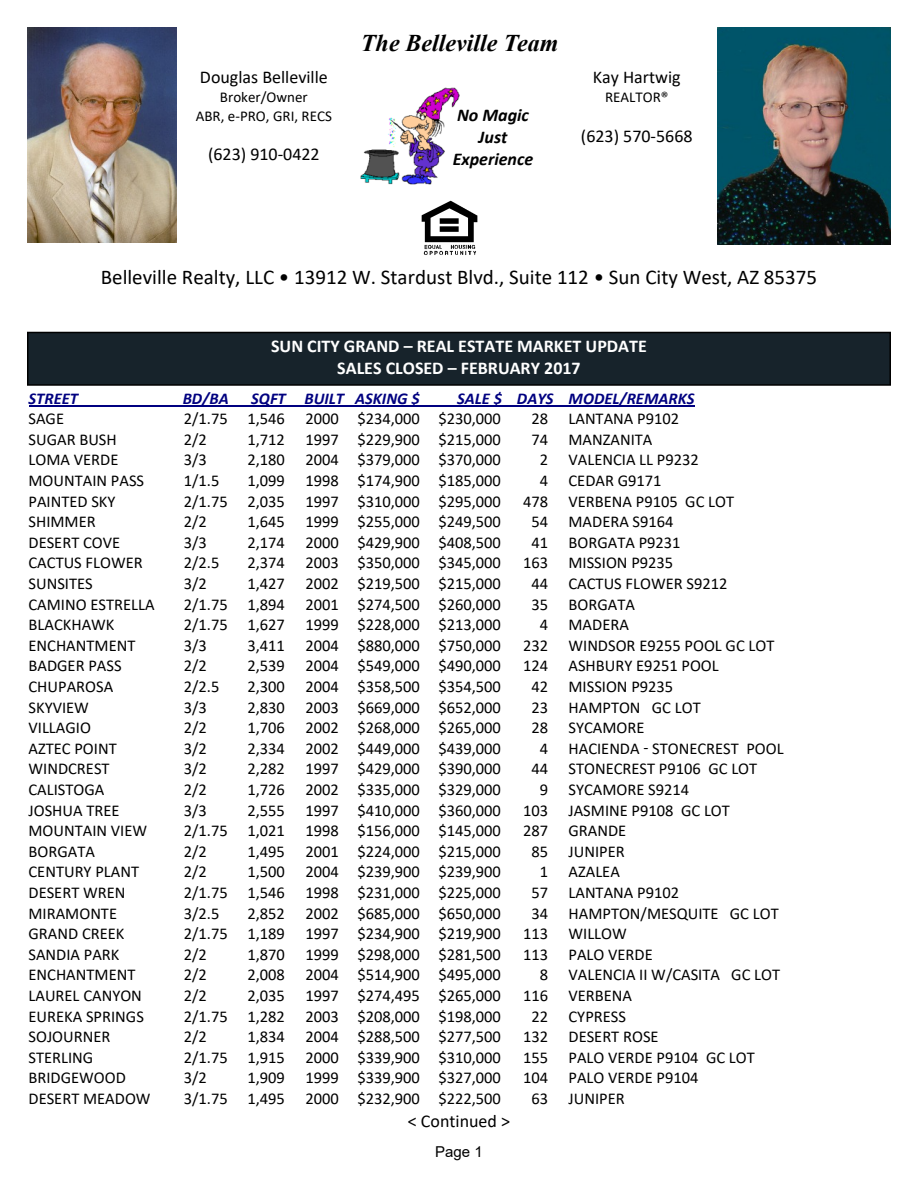
<style>
.page{position:relative;width:918px;height:1188px;background:#fff}
.page>*{position:absolute;margin:0;border:0;box-sizing:border-box;transform-origin:0 0}
.t1{font:italic 700 24px "Times New Roman";color:#000}
.t2{font:21px "Calibri";color:#000}
.t3{font:18px "Calibri";color:#000}
.t4{font:700 18px/22px "Calibri";color:#fff;text-align:center}
.t5{font:italic 700 18px/22px "Calibri";color:#000;text-align:center}
.t6{font:16.5px "Calibri";color:#000}
.t7{font:italic 700 16.5px "Calibri";color:#000080}
.t8{font:15px/18.3px "Calibri";color:#000;text-align:center}
.t9{font:15px "Arial";color:#000}
</style>
<div class="page">
<div style="left:27px;top:332px;width:864px;height:54px;background:#17232b;border:2px solid #000"></div>
<hr style="left:29px;top:406px;width:665px;height:1px;background:#000080">
<img style="left:28px;top:27px;width:149px;height:216px">
<img style="left:717px;top:27px;width:174px;height:217px">
<img style="left:421px;top:200px;width:57px;height:55px">
<img style="left:360px;top:87px;width:100px;height:98px">
<p class="t3" style="left:200px;top:70px;width:129px">Douglas Belleville</p>
<p class="t8" style="left:196px;top:89px;width:138px">Broker/Owner<br>ABR, e-PRO, GRI, RECS</p>
<p class="t3" style="left:208px;top:147px;width:113px">(623) 910-0422</p>
<h1 class="t1" style="left:361px;top:35px;width:199px">The Belleville Team</h1>
<p class="t5" style="left:453px;top:105px;width:82px">No Magic<br>Just<br>Experience</p>
<p class="t3" style="left:593px;top:70px;width:89px">Kay Hartwig</p>
<p class="t8" style="left:605px;top:89px;width:65px">REALTOR®</p>
<p class="t3" style="left:581px;top:128px;width:113px">(623) 570-5668</p>
<p class="t2" style="left:101px;top:268px;width:718px">Belleville Realty, LLC • 13912 W. Stardust Blvd., Suite 112 • Sun City West, AZ 85375</p>
<p class="t4" style="left:271px;top:336px;width:377px">SUN CITY GRAND – REAL ESTATE MARKET UPDATE<br>SALES CLOSED – FEBRUARY 2017</p>
<p class="t7" style="left:29px;top:392px;width:51px">STREET</p>
<p class="t7" style="left:183px;top:392px;width:48px">BD/BA</p>
<p class="t7" style="left:251px;top:392px;width:170px">SQFT BUILT ASKING $</p>
<p class="t7" style="left:457px;top:392px;width:239px">SALE $ DAYS MODEL/REMARKS</p>
<p class="t6" style="left:29px;top:412px;width:37px">SAGE</p>
<p class="t6" style="left:184px;top:412px;width:319px">2/1.75 1,546 2000 $234,000 $230,000</p>
<p class="t6" style="left:532px;top:412px;width:149px">28 LANTANA P9102</p>
<p class="t6" style="left:29px;top:432px;width:90px">SUGAR BUSH</p>
<p class="t6" style="left:184px;top:432px;width:25px">2/2</p>
<p class="t6" style="left:247px;top:432px;width:255px">1,712 1997 $229,900 $215,000</p>
<p class="t6" style="left:532px;top:432px;width:122px">74 MANZANITA</p>
<p class="t6" style="left:29px;top:453px;width:91px">LOMA VERDE</p>
<p class="t6" style="left:184px;top:453px;width:25px">3/3</p>
<p class="t6" style="left:247px;top:453px;width:255px">2,180 2004 $379,000 $370,000</p>
<p class="t6" style="left:540px;top:453px;width:161px">2 VALENCIA LL P9232</p>
<p class="t6" style="left:29px;top:474px;width:117px">MOUNTAIN PASS</p>
<p class="t6" style="left:184px;top:474px;width:37px">1/1.5</p>
<p class="t6" style="left:247px;top:474px;width:255px">1,099 1998 $174,900 $185,000</p>
<p class="t6" style="left:540px;top:474px;width:123px">4 CEDAR G9171</p>
<p class="t6" style="left:29px;top:494px;width:89px">PAINTED SKY</p>
<p class="t6" style="left:184px;top:494px;width:319px">2/1.75 2,035 1997 $310,000 $295,000</p>
<p class="t6" style="left:523px;top:494px;width:213px">478 VERBENA P9105 GC LOT</p>
<p class="t6" style="left:29px;top:515px;width:69px">SHIMMER</p>
<p class="t6" style="left:184px;top:515px;width:25px">2/2</p>
<p class="t6" style="left:247px;top:515px;width:255px">1,645 1999 $255,000 $249,500</p>
<p class="t6" style="left:532px;top:515px;width:144px">54 MADERA S9164</p>
<p class="t6" style="left:29px;top:535px;width:93px">DESERT COVE</p>
<p class="t6" style="left:184px;top:535px;width:25px">3/3</p>
<p class="t6" style="left:247px;top:535px;width:255px">2,174 2000 $429,900 $408,500</p>
<p class="t6" style="left:532px;top:535px;width:151px">41 BORGATA P9231</p>
<p class="t6" style="left:29px;top:556px;width:116px">CACTUS FLOWER</p>
<p class="t6" style="left:184px;top:556px;width:37px">2/2.5</p>
<p class="t6" style="left:247px;top:556px;width:255px">2,374 2003 $350,000 $345,000</p>
<p class="t6" style="left:523px;top:556px;width:152px">163 MISSION P9235</p>
<p class="t6" style="left:29px;top:577px;width:66px">SUNSITES</p>
<p class="t6" style="left:184px;top:577px;width:25px">3/2</p>
<p class="t6" style="left:247px;top:577px;width:255px">1,427 2002 $219,500 $215,000</p>
<p class="t6" style="left:532px;top:577px;width:197px">44 CACTUS FLOWER S9212</p>
<p class="t6" style="left:29px;top:597px;width:128px">CAMINO ESTRELLA</p>
<p class="t6" style="left:184px;top:597px;width:319px">2/1.75 1,894 2001 $274,500 $260,000</p>
<p class="t6" style="left:532px;top:597px;width:105px">35 BORGATA</p>
<p class="t6" style="left:29px;top:618px;width:87px">BLACKHAWK</p>
<p class="t6" style="left:184px;top:618px;width:319px">2/1.75 1,627 1999 $228,000 $213,000</p>
<p class="t6" style="left:540px;top:618px;width:91px">4 MADERA</p>
<p class="t6" style="left:29px;top:638px;width:108px">ENCHANTMENT</p>
<p class="t6" style="left:184px;top:638px;width:25px">3/3</p>
<p class="t6" style="left:247px;top:638px;width:255px">3,411 2004 $880,000 $750,000</p>
<p class="t6" style="left:523px;top:638px;width:253px">232 WINDSOR E9255 POOL GC LOT</p>
<p class="t6" style="left:29px;top:659px;width:95px">BADGER PASS</p>
<p class="t6" style="left:184px;top:659px;width:25px">2/2</p>
<p class="t6" style="left:247px;top:659px;width:255px">2,539 2004 $549,000 $490,000</p>
<p class="t6" style="left:523px;top:659px;width:197px">124 ASHBURY E9251 POOL</p>
<p class="t6" style="left:29px;top:680px;width:86px">CHUPAROSA</p>
<p class="t6" style="left:184px;top:680px;width:37px">2/2.5</p>
<p class="t6" style="left:247px;top:680px;width:255px">2,300 2004 $358,500 $354,500</p>
<p class="t6" style="left:532px;top:680px;width:143px">42 MISSION P9235</p>
<p class="t6" style="left:29px;top:700px;width:62px">SKYVIEW</p>
<p class="t6" style="left:184px;top:700px;width:25px">3/3</p>
<p class="t6" style="left:247px;top:700px;width:255px">2,830 2003 $669,000 $652,000</p>
<p class="t6" style="left:532px;top:700px;width:171px">23 HAMPTON GC LOT</p>
<p class="t6" style="left:29px;top:721px;width:64px">VILLAGIO</p>
<p class="t6" style="left:184px;top:721px;width:25px">2/2</p>
<p class="t6" style="left:247px;top:721px;width:255px">1,706 2002 $268,000 $265,000</p>
<p class="t6" style="left:532px;top:721px;width:115px">28 SYCAMORE</p>
<p class="t6" style="left:29px;top:741px;width:90px">AZTEC POINT</p>
<p class="t6" style="left:184px;top:741px;width:25px">3/2</p>
<p class="t6" style="left:247px;top:741px;width:255px">2,334 2002 $449,000 $439,000</p>
<p class="t6" style="left:540px;top:741px;width:245px">4 HACIENDA - STONECREST POOL</p>
<p class="t6" style="left:29px;top:762px;width:83px">WINDCREST</p>
<p class="t6" style="left:184px;top:762px;width:25px">3/2</p>
<p class="t6" style="left:247px;top:762px;width:255px">2,282 1997 $429,000 $390,000</p>
<p class="t6" style="left:532px;top:762px;width:227px">44 STONECREST P9106 GC LOT</p>
<p class="t6" style="left:29px;top:783px;width:77px">CALISTOGA</p>
<p class="t6" style="left:184px;top:783px;width:25px">2/2</p>
<p class="t6" style="left:247px;top:783px;width:255px">1,726 2002 $335,000 $329,000</p>
<p class="t6" style="left:540px;top:783px;width:151px">9 SYCAMORE S9214</p>
<p class="t6" style="left:29px;top:803px;width:93px">JOSHUA TREE</p>
<p class="t6" style="left:184px;top:803px;width:25px">3/3</p>
<p class="t6" style="left:247px;top:803px;width:255px">2,555 1997 $410,000 $360,000</p>
<p class="t6" style="left:523px;top:803px;width:208px">103 JASMINE P9108 GC LOT</p>
<p class="t6" style="left:29px;top:824px;width:120px">MOUNTAIN VIEW</p>
<p class="t6" style="left:184px;top:824px;width:319px">2/1.75 1,021 1998 $156,000 $145,000</p>
<p class="t6" style="left:523px;top:824px;width:105px">287 GRANDE</p>
<p class="t6" style="left:29px;top:844px;width:68px">BORGATA</p>
<p class="t6" style="left:184px;top:844px;width:25px">2/2</p>
<p class="t6" style="left:247px;top:844px;width:255px">1,495 2001 $224,000 $215,000</p>
<p class="t6" style="left:532px;top:844px;width:95px">85 JUNIPER</p>
<p class="t6" style="left:29px;top:865px;width:112px">CENTURY PLANT</p>
<p class="t6" style="left:184px;top:865px;width:25px">2/2</p>
<p class="t6" style="left:247px;top:865px;width:255px">1,500 2004 $239,900 $239,900</p>
<p class="t6" style="left:540px;top:865px;width:82px">1 AZALEA</p>
<p class="t6" style="left:29px;top:886px;width:98px">DESERT WREN</p>
<p class="t6" style="left:184px;top:886px;width:319px">2/1.75 1,546 1998 $231,000 $225,000</p>
<p class="t6" style="left:532px;top:886px;width:149px">57 LANTANA P9102</p>
<p class="t6" style="left:29px;top:906px;width:90px">MIRAMONTE</p>
<p class="t6" style="left:184px;top:906px;width:37px">3/2.5</p>
<p class="t6" style="left:247px;top:906px;width:255px">2,852 2002 $685,000 $650,000</p>
<p class="t6" style="left:532px;top:906px;width:249px">34 HAMPTON/MESQUITE GC LOT</p>
<p class="t6" style="left:29px;top:927px;width:97px">GRAND CREEK</p>
<p class="t6" style="left:184px;top:927px;width:319px">2/1.75 1,189 1997 $234,900 $219,900</p>
<p class="t6" style="left:523px;top:927px;width:105px">113 WILLOW</p>
<p class="t6" style="left:29px;top:947px;width:92px">SANDIA PARK</p>
<p class="t6" style="left:184px;top:947px;width:25px">2/2</p>
<p class="t6" style="left:247px;top:947px;width:255px">1,870 1999 $298,000 $281,500</p>
<p class="t6" style="left:523px;top:947px;width:131px">113 PALO VERDE</p>
<p class="t6" style="left:29px;top:968px;width:108px">ENCHANTMENT</p>
<p class="t6" style="left:184px;top:968px;width:25px">2/2</p>
<p class="t6" style="left:247px;top:968px;width:255px">2,008 2004 $514,900 $495,000</p>
<p class="t6" style="left:540px;top:968px;width:242px">8 VALENCIA II W/CASITA GC LOT</p>
<p class="t6" style="left:29px;top:989px;width:115px">LAUREL CANYON</p>
<p class="t6" style="left:184px;top:989px;width:25px">2/2</p>
<p class="t6" style="left:247px;top:989px;width:255px">2,035 1997 $274,495 $265,000</p>
<p class="t6" style="left:523px;top:989px;width:110px">116 VERBENA</p>
<p class="t6" style="left:29px;top:1009px;width:117px">EUREKA SPRINGS</p>
<p class="t6" style="left:184px;top:1009px;width:319px">2/1.75 1,282 2003 $208,000 $198,000</p>
<p class="t6" style="left:532px;top:1009px;width:96px">22 CYPRESS</p>
<p class="t6" style="left:29px;top:1030px;width:83px">SOJOURNER</p>
<p class="t6" style="left:184px;top:1030px;width:25px">2/2</p>
<p class="t6" style="left:247px;top:1030px;width:255px">1,834 2004 $288,500 $277,500</p>
<p class="t6" style="left:523px;top:1030px;width:137px">132 DESERT ROSE</p>
<p class="t6" style="left:29px;top:1050px;width:66px">STERLING</p>
<p class="t6" style="left:184px;top:1050px;width:319px">2/1.75 1,915 2000 $339,900 $310,000</p>
<p class="t6" style="left:523px;top:1050px;width:233px">155 PALO VERDE P9104 GC LOT</p>
<p class="t6" style="left:29px;top:1071px;width:99px">BRIDGEWOOD</p>
<p class="t6" style="left:184px;top:1071px;width:25px">3/2</p>
<p class="t6" style="left:247px;top:1071px;width:255px">1,909 1999 $339,900 $327,000</p>
<p class="t6" style="left:523px;top:1071px;width:177px">104 PALO VERDE P9104</p>
<p class="t6" style="left:29px;top:1092px;width:124px">DESERT MEADOW</p>
<p class="t6" style="left:184px;top:1092px;width:319px">3/1.75 1,495 2000 $232,900 $222,500</p>
<p class="t6" style="left:532px;top:1092px;width:95px">63 JUNIPER</p>
<p class="t3" style="left:408px;top:1113px;width:104px">&lt; Continued &gt;</p>
<p class="t9" style="left:435px;top:1146px;width:49px">Page 1</p>
</div>
